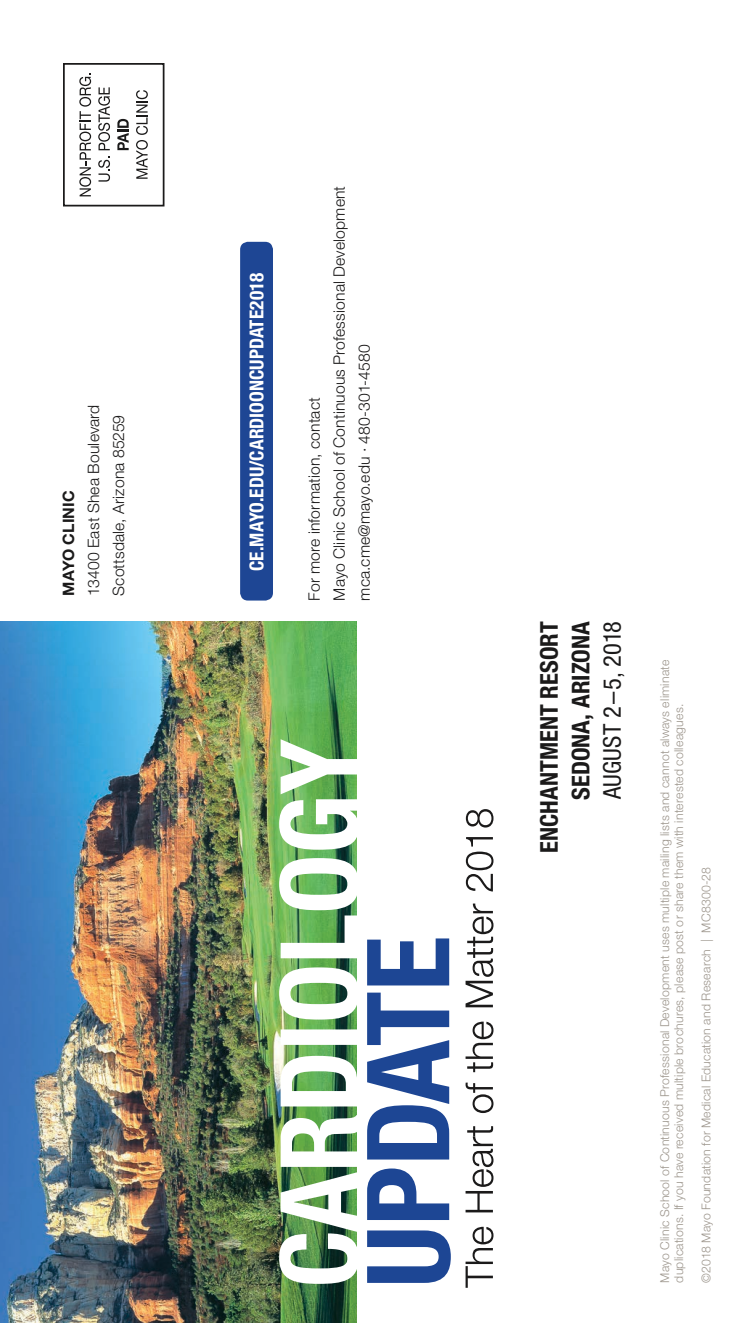
<style>
.page{position:relative;width:756px;height:1323px;background:#fff}
.page>*{position:absolute;margin:0;border:0;box-sizing:border-box;transform-origin:0 0}
.Location_Date_Bold_C{font:700 condensed 24.5px "Helvetica Neue LT Std";color:#1b1a1a}
.Location_Date_Bold_C-2{font:condensed 24.5px "Helvetica Neue LT Std";letter-spacing:.005em;color:#1b1a1a}
._1_D_Mayo_Tagline{font:700 condensed 19.25px "Helvetica Neue LT Std";color:#fff}
.Paragraph_H1{font:300 15.75px "Helvetica Neue LT Std";letter-spacing:.01em;color:#1b1a1a}
.Return_Address{font:300 15.75px "Helvetica Neue LT Std";letter-spacing:.01em;color:#1b1a1a}
.Return_Address-2{font:700 15.75px "Helvetica Neue LT Std";letter-spacing:.015em;color:#1b1a1a}
.Copyright_and_MC{font:300 12.25px/14px "Helvetica Neue LT Std";letter-spacing:.02em;color:#9d968d}
</style>
<div class="page">
<div style="left:63px;top:63px;width:101px;height:144px;border:2px solid #1b1a1a"></div>
<svg style="left:79px;top:73px;width:12px;height:123px"></svg>
<svg style="left:98px;top:157px;width:12px;height:25px"></svg>
<svg style="left:98px;top:87px;width:12px;height:63px"></svg>
<svg style="left:117px;top:119px;width:12px;height:31px"></svg>
<svg style="left:136px;top:90px;width:12px;height:89px"></svg>
<div style="left:240px;top:242px;width:33px;height:359px;background:#1e4694;border-radius:8px"></div>
<img style="left:0;top:621px;width:357px;height:702px">
<svg style="left:367px;top:938px;width:84px;height:345px"></svg>
<img style="left:279px;top:739px;width:78px;height:545px">
<svg style="left:466px;top:809px;width:28px;height:479px"></svg>
<p class="Return_Address-2" style="left:59px;top:596px;width:107px;rotate:-90deg">MAYO CLINIC</p>
<p class="Return_Address" style="left:84px;top:596px;width:193px;rotate:-90deg">13400 East Shea Boulevard</p>
<p class="Return_Address" style="left:109px;top:596px;width:182px;rotate:-90deg">Scottsdale, Arizona 85259</p>
<p class="_1_D_Mayo_Tagline" style="left:245px;top:571px;width:299px;rotate:-90deg">CE.MAYO.EDU/CARDIOONCUPDATE2018</p>
<p class="Paragraph_H1" style="left:305px;top:601px;width:205px;rotate:-90deg">For more information, contact</p>
<p class="Paragraph_H1" style="left:330px;top:601px;width:416px;rotate:-90deg">Mayo Clinic School of Continuous Professional Development</p>
<p class="Paragraph_H1" style="left:354px;top:601px;width:258px;rotate:-90deg">mca.cme@mayo.edu ∙ 480-301-4580</p>
<p class="Location_Date_Bold_C" style="left:534px;top:853px;width:233px;rotate:-90deg">ENCHANTMENT RESORT</p>
<p class="Location_Date_Bold_C" style="left:566px;top:800px;width:180px;rotate:-90deg">SEDONA, ARIZONA</p>
<p class="Location_Date_Bold_C-2" style="left:598px;top:799px;width:180px;rotate:-90deg">AUGUST 2–5, 2018</p>
<p class="Copyright_and_MC" style="left:658px;top:1283px;width:624px;rotate:-90deg">Mayo Clinic School of Continuous Professional Development uses multiple mailing lists and cannot always eliminate duplications. If you have received multiple brochures, please post or share them with interested colleagues.</p>
<p class="Copyright_and_MC" style="left:699px;top:1283px;width:417px;rotate:-90deg">©2018 Mayo Foundation for Medical Education and Research | MC8300-28</p>
</div>
